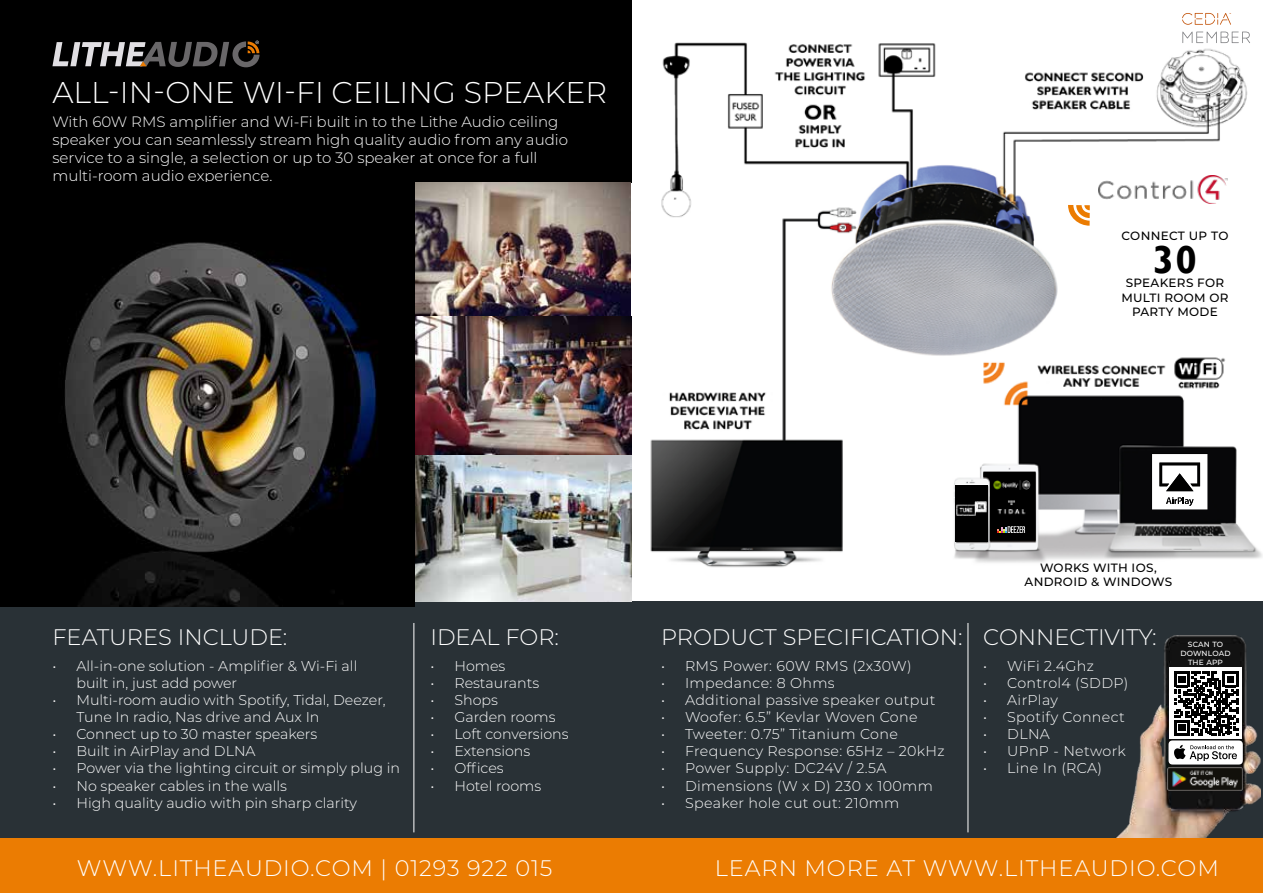
<style>
.page{position:relative;width:1263px;height:893px;background:#fff}
.page>*{position:absolute;margin:0;border:0;box-sizing:border-box;transform-origin:0 0}
.t1{font:700 39px "Gill Sans";color:#000}
.t2{font:300 30px "Montserrat";color:#fff}
.t3{font:300 22.5px "Montserrat";color:#fff}
.t4{font:300 22.5px "Montserrat";letter-spacing:.04em;color:#fff}
.t5{font:300 15px/18px "Montserrat";color:#fff}
.t6{font:300 14.25px/17.1px "Montserrat";color:#fff}
.t7{font:300 14.25px "Montserrat";letter-spacing:.025em;color:#fff}
.t8{font:500 12px/14.4px "Montserrat";letter-spacing:.025em;color:#000;text-align:center}
.t9{font:500 7.5px/9px "Montserrat";letter-spacing:.025em;color:#fff;text-align:center}
</style>
<div class="page">
<img style="left:631px;top:0;width:631px;height:601px">
<div style="left:0;top:601px;width:1263px;height:271px;background:#293136"></div>
<div style="left:0;top:0;width:631px;height:183px;background:#000"></div>
<svg style="left:52px;top:41px;width:208px;height:26px"></svg>
<hr style="left:968px;top:623px;width:1px;height:209px;background:#fff">
<hr style="left:414px;top:623px;width:1px;height:209px;background:#fff">
<svg style="left:1151px;top:454px;width:57px;height:56px"></svg>
<img style="left:1170px;top:353px;width:59px;height:40px">
<div style="left:956px;top:485px;width:32px;height:56px;background:#000"></div>
<svg style="left:1182px;top:32px;width:68px;height:11px"></svg>
<svg style="left:1182px;top:13px;width:49px;height:12px"></svg>
<img style="left:1069px;top:635px;width:191px;height:204px">
<svg style="left:1169px;top:667px;width:73px;height:5px"></svg>
<img style="left:1167px;top:768px;width:76px;height:22px">
<img style="left:414px;top:183px;width:217px;height:134px">
<img style="left:414px;top:317px;width:217px;height:284px">
<img style="left:956px;top:502px;width:27px;height:13px">
<svg style="left:1068px;top:205px;width:22px;height:21px"></svg>
<div style="left:1121px;top:199px;width:107px;height:20px;background:#fff"></div>
<img style="left:1098px;top:175px;width:129px;height:28px">
<img style="left:0;top:183px;width:414px;height:423px">
<svg style="left:983px;top:472px;width:53px;height:69px;background:#1a1a18"></svg>
<div style="left:0;top:839px;width:1263px;height:54px;background:#eb7c02"></div>
<svg style="left:1168px;top:672px;width:75px;height:93px;background:#878787"></svg>
<h2 class="t2" style="left:52px;top:72px;width:556px">ALL-IN-ONE WI-FI CEILING SPEAKER</h2>
<p class="t5" style="left:52px;top:112px;width:517px">With 60W RMS amplifier and Wi-Fi built in to the Lithe Audio ceiling speaker you can seamlessly stream high quality audio from any audio service to a single, a selection or up to 30 speaker at once for a full multi-room audio experience.</p>
<p class="t8" style="left:1121px;top:228px;width:108px">CONNECT UP TO</p>
<h1 class="t1" style="left:1153px;top:236px;width:46px">30</h1>
<p class="t8" style="left:1121px;top:275px;width:109px">SPEAKERS FOR<br>MULTI ROOM OR<br>PARTY MODE</p>
<h3 class="t3" style="left:52px;top:621px;width:236px">FEATURES INCLUDE:</h3>
<p class="t6" style="left:76px;top:657px;width:282px;text-indent:-24px">• All-in-one solution - Amplifier &amp; Wi-Fi all built in, just add power</p>
<p class="t6" style="left:76px;top:691px;width:311px;text-indent:-24px">• Multi-room audio with Spotify, Tidal, Deezer,<br>Tune In radio, Nas drive and Aux In</p>
<p class="t6" style="left:52px;top:725px;width:266px">• Connect up to 30 master speakers</p>
<p class="t6" style="left:52px;top:742px;width:205px">• Built in AirPlay and DLNA</p>
<p class="t6" style="left:52px;top:759px;width:349px">• Power via the lighting circuit or simply plug in</p>
<p class="t6" style="left:52px;top:776px;width:236px">• No speaker cables in the walls</p>
<p class="t6" style="left:52px;top:794px;width:306px">• High quality audio with pin sharp clarity</p>
<h3 class="t3" style="left:430px;top:621px;width:130px">IDEAL FOR:</h3>
<p class="t6" style="left:430px;top:657px;width:76px">• Homes</p>
<p class="t6" style="left:430px;top:674px;width:110px">• Restaurants</p>
<p class="t6" style="left:430px;top:691px;width:69px">• Shops</p>
<p class="t6" style="left:430px;top:708px;width:127px">• Garden rooms</p>
<p class="t6" style="left:430px;top:725px;width:140px">• Loft conversions</p>
<p class="t6" style="left:430px;top:742px;width:101px">• Extensions</p>
<p class="t6" style="left:430px;top:759px;width:75px">• Offices</p>
<p class="t6" style="left:430px;top:776px;width:112px">• Hotel rooms</p>
<h3 class="t3" style="left:661px;top:621px;width:303px">PRODUCT SPECIFICATION:</h3>
<p class="t7" style="left:661px;top:656px;width:252px">• RMS Power: 60W RMS (2x30W)</p>
<p class="t7" style="left:661px;top:673px;width:175px">• Impedance: 8 Ohms</p>
<p class="t7" style="left:661px;top:690px;width:276px">• Additional passive speaker output</p>
<p class="t7" style="left:661px;top:707px;width:258px">• Woofer: 6.5” Kevlar Woven Cone</p>
<p class="t7" style="left:661px;top:724px;width:238px">• Tweeter: 0.75” Titanium Cone</p>
<p class="t7" style="left:661px;top:742px;width:285px">• Frequency Response: 65Hz – 20kHz</p>
<p class="t7" style="left:661px;top:759px;width:227px">• Power Supply: DC24V / 2.5A</p>
<p class="t7" style="left:661px;top:776px;width:273px">• Dimensions (W x D) 230 x 100mm</p>
<p class="t7" style="left:661px;top:793px;width:240px">• Speaker hole cut out: 210mm</p>
<p class="t8" style="left:1024px;top:560px;width:149px">WORKS WITH IOS,<br>ANDROID &amp; WINDOWS</p>
<h3 class="t3" style="left:983px;top:621px;width:175px">CONNECTIVITY:</h3>
<p class="t7" style="left:983px;top:656px;width:112px">• WiFi 2.4Ghz</p>
<p class="t7" style="left:983px;top:673px;width:147px">• Control4 (SDDP)</p>
<p class="t7" style="left:983px;top:690px;width:76px">• AirPlay</p>
<p class="t7" style="left:983px;top:707px;width:143px">• Spotify Connect</p>
<p class="t6" style="left:983px;top:725px;width:68px">• DLNA</p>
<p class="t7" style="left:983px;top:742px;width:144px">• UPnP - Network</p>
<p class="t7" style="left:983px;top:759px;width:120px">• Line In (RCA)</p>
<p class="t9" style="left:1180px;top:640px;width:52px">SCAN TO<br>DOWNLOAD<br>THE APP</p>
<h3 class="t4" style="left:77px;top:853px;width:477px">WWW.LITHEAUDIO.COM | 01293 922 015</h3>
<h3 class="t4" style="left:715px;top:853px;width:506px">LEARN MORE AT WWW.LITHEAUDIO.COM</h3>
</div>
